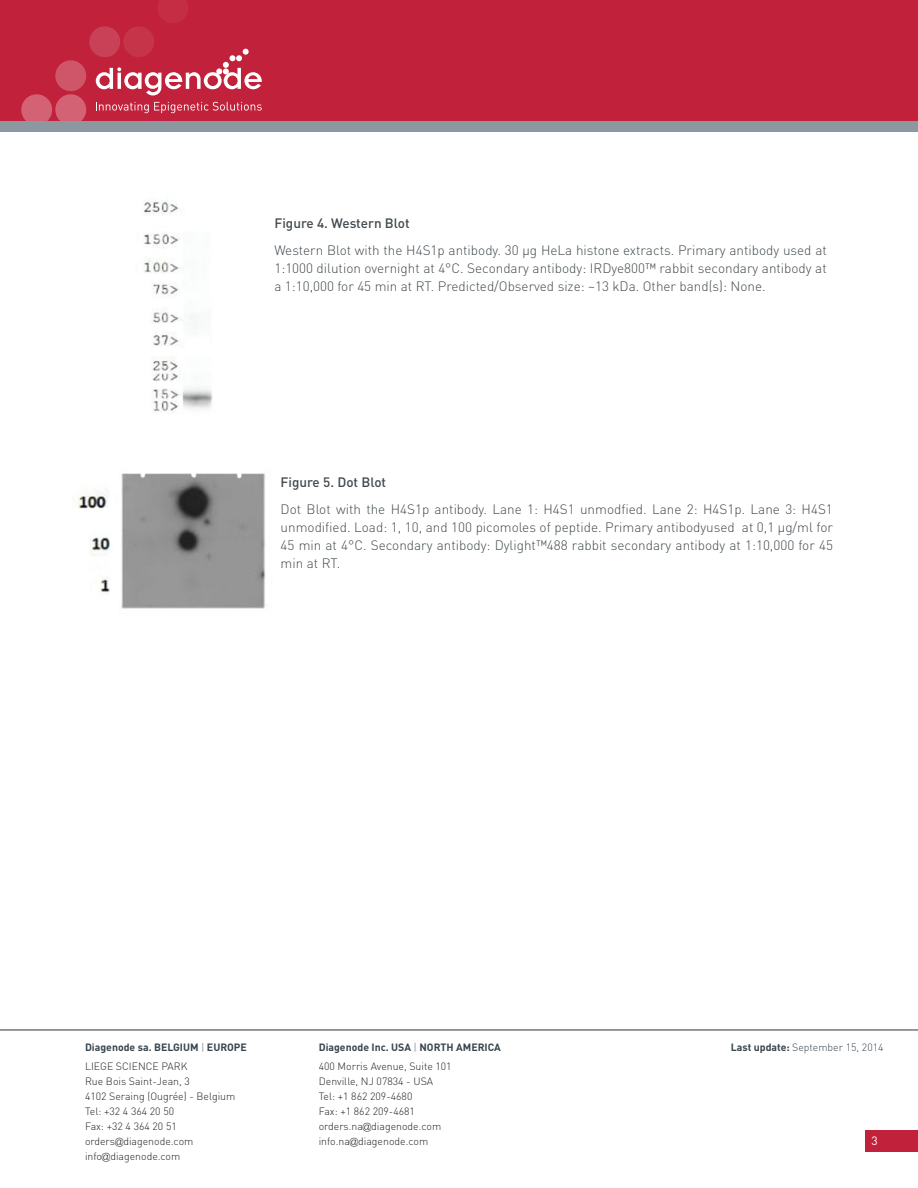
<style>
.page{position:relative;width:918px;height:1188px;background:#fff}
.page>*{position:absolute;margin:0;border:0;box-sizing:border-box;transform-origin:0 0}
.BODY_justifié{font:300 13.5px/18px "DIN";color:#41494e;text-align:justify}
.BODY_title{font:500 13.5px "DIN";color:#41494e}
.t1{font:12px "DIN";color:#fff}
.Pied-de-page{font:300 10.5px "DIN";color:#231f20}
.Pied-de-page-2{font:700 10.5px "DIN";color:#38454d}
.Pied-de-page-3{font:300 10.5px "DIN";color:#38454d}
.s1{font-weight:400;color:#8b98a0}
.s2{font-weight:700}
.s3{font-family:"Gill Sans"}
</style>
<div class="page">
<div style="left:865px;top:1131px;width:53px;height:21px;background:#c1213a"></div>
<div style="left:0;top:0;width:918px;height:121px;background:#c1213a"></div>
<div style="left:55px;top:94px;width:31px;height:31px;background:#d36374;border-radius:50%"></div>
<div style="left:21px;top:94px;width:31px;height:31px;background:#d36374;border-radius:50%"></div>
<div style="left:55px;top:60px;width:31px;height:31px;background:#cf5568;border-radius:50%"></div>
<div style="left:89px;top:26px;width:31px;height:31px;background:#c94156;border-radius:50%"></div>
<div style="left:123px;top:26px;width:31px;height:31px;background:#c6344a;border-radius:50%"></div>
<svg style="left:158px;top:0;width:30px;height:23px"></svg>
<div style="left:0;top:121px;width:918px;height:11px;background:#8b98a0"></div>
<svg style="left:96px;top:49px;width:166px;height:46px"></svg>
<svg style="left:96px;top:102px;width:166px;height:11px"></svg>
<hr style="left:0;top:1029px;width:918px;height:2px;background:#41494e">
<img style="left:144px;top:200px;width:69px;height:213px">
<img style="left:72px;top:473px;width:194px;height:136px">
<p class="BODY_title" style="left:274px;top:215px;width:137px">Figure 4. Western Blot</p>
<p class="BODY_justifié" style="left:274px;top:241px;width:554px">Western Blot with the H4S1p antibody. 30 µg HeLa histone extracts. Primary antibody used at 1:1000 dilution overnight at 4°C. Secondary antibody: IRDye800™ rabbit secondary antibody at a 1:10,000 for 45 min at RT. Predicted/Observed size: ~13 kDa. Other band(s): None.</p>
<p class="BODY_title" style="left:281px;top:474px;width:107px">Figure 5. Dot Blot</p>
<p class="BODY_justifié" style="left:281px;top:500px;width:554px">Dot Blot with the H4S1p antibody. Lane 1: H4S1 unmodfied. Lane 2: H4S1p. Lane 3: H4S1 unmodified. Load: 1, 10, and 100 picomoles of peptide. Primary antibodyused at 0,1 µg/ml for 45 min at 4°C. Secondary antibody: Dylight™488 rabbit secondary antibody at 1:10,000 for 45 min at RT.</p>
<p class="Pied-de-page-2" style="left:85px;top:1040px;width:163px">Diagenode sa. BELGIUM <span class="s1">|</span> EUROPE</p>
<p class="Pied-de-page-3" style="left:731px;top:1040px;width:154px"><span class="s2">Last update:</span> September 15, 2014</p>
<p class="Pied-de-page" style="left:85px;top:1060px;width:104px">LIEGE SCIENCE PARK</p>
<p class="Pied-de-page" style="left:85px;top:1075px;width:106px">Rue Bois Saint-Jean, 3</p>
<p class="Pied-de-page" style="left:85px;top:1090px;width:152px">4102 Seraing (Ougrée) - Belgium</p>
<p class="Pied-de-page" style="left:85px;top:1105px;width:91px">Tel: +32 4 364 20 50</p>
<p class="Pied-de-page" style="left:85px;top:1120px;width:93px">Fax: +32 4 364 20 51</p>
<p class="Pied-de-page" style="left:85px;top:1135px;width:110px">orders<span class="s3">@</span>diagenode.com</p>
<p class="Pied-de-page" style="left:85px;top:1150px;width:97px">info<span class="s3">@</span>diagenode.com</p>
<p class="Pied-de-page-2" style="left:319px;top:1040px;width:184px">Diagenode Inc. USA <span class="s1">|</span> NORTH AMERICA</p>
<p class="Pied-de-page" style="left:319px;top:1060px;width:134px">400 Morris Avenue, Suite 101</p>
<p class="Pied-de-page" style="left:319px;top:1075px;width:116px">Denville, NJ 07834 - USA</p>
<p class="Pied-de-page" style="left:319px;top:1090px;width:95px">Tel: +1 862 209-4680</p>
<p class="Pied-de-page" style="left:319px;top:1105px;width:98px">Fax: +1 862 209-4681</p>
<p class="Pied-de-page" style="left:319px;top:1120px;width:124px">orders.na<span class="s3">@</span>diagenode.com</p>
<p class="Pied-de-page" style="left:319px;top:1135px;width:111px">info.na<span class="s3">@</span>diagenode.com</p>
<p class="t1" style="left:871px;top:1133px;width:8px">3</p>
</div>
